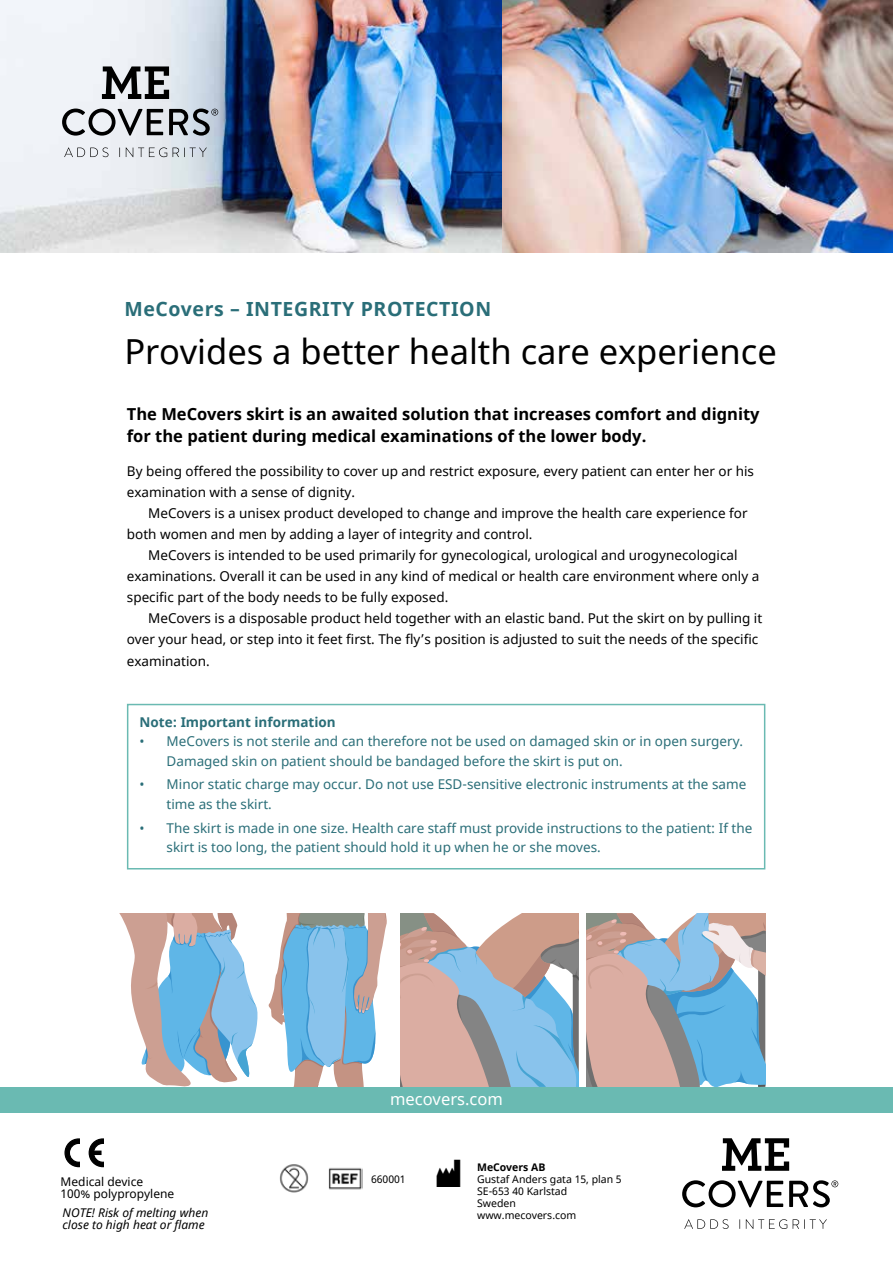
<style>
.page{position:relative;width:893px;height:1263px;background:#fff}
.page>*{position:absolute;margin:0;border:0;box-sizing:border-box;transform-origin:0 0}
.t1{font:36.3px "MDD EN980";color:#000}
.t2{font:34.5px "Noto Sans";color:#000}
.t3{font:700 19.5px "Noto Sans";letter-spacing:.03em;color:#2a6e78}
.t4{font:700 16.5px/22.5px "Noto Sans";color:#000}
.t5{font:16.5px "Noto Sans";color:#fff}
.t6{font:13.5px/21px "Noto Sans";color:#000}
.t7{font:13.5px/19.5px "Noto Sans";color:#2a6e78}
.t8{font:700 13.5px "Noto Sans";color:#2a6e78}
.t9{font:italic 12px/12px "Noto Sans";color:#000}
.t10{font:12px/12px "Noto Sans";color:#000}
.t11{font:10.5px/12px "Noto Sans";color:#000}
.t12{font:700 10.5px "Noto Sans";color:#000}
</style>
<div class="page">
<svg style="left:120px;top:914px;width:138px;height:173px"></svg>
<svg style="left:268px;top:914px;width:119px;height:173px"></svg>
<svg style="left:400px;top:914px;width:179px;height:173px;background:#b0aeb5"></svg>
<svg style="left:587px;top:914px;width:178px;height:173px;background:#a5afbc"></svg>
<div style="left:127px;top:704px;width:638px;height:165px;border:2px solid #6abab2"></div>
<svg style="left:722px;top:1138px;width:67px;height:33px"></svg>
<svg style="left:684px;top:1219px;width:45px;height:10px"></svg>
<svg style="left:746px;top:1219px;width:41px;height:10px"></svg>
<svg style="left:793px;top:1219px;width:34px;height:10px"></svg>
<svg style="left:682px;top:1180px;width:156px;height:27px"></svg>
<div style="left:0;top:1087px;width:893px;height:25px;background:#6abab2"></div>
<img style="left:328px;top:1167px;width:34px;height:23px">
<div style="left:65px;top:1139px;width:27px;height:27px;background:#000;border-radius:50%"></div>
<div style="left:64px;top:1138px;width:29px;height:29px;border:1px solid #000;border-radius:50%"></div>
<div style="left:69px;top:1143px;width:19px;height:19px;background:#fff;border-radius:50%"></div>
<div style="left:69px;top:1143px;width:20px;height:20px;border:1px solid #000;border-radius:50%"></div>
<div style="left:80px;top:1138px;width:13px;height:30px;background:#fff"></div>
<div style="left:89px;top:1139px;width:28px;height:27px;background:#000;border-radius:50%"></div>
<div style="left:89px;top:1138px;width:28px;height:29px;border:1px solid #000;border-radius:50%"></div>
<div style="left:94px;top:1143px;width:18px;height:19px;background:#fff;border-radius:50%"></div>
<div style="left:93px;top:1143px;width:20px;height:20px;border:1px solid #000;border-radius:50%"></div>
<div style="left:104px;top:1138px;width:14px;height:30px;background:#fff"></div>
<svg style="left:93px;top:1150px;width:9px;height:5px"></svg>
<img style="left:279px;top:1164px;width:30px;height:29px">
<img style="left:0;top:0;width:893px;height:252px">
<svg style="left:102px;top:66px;width:67px;height:33px;background:#747578"></svg>
<svg style="left:64px;top:147px;width:44px;height:10px"></svg>
<svg style="left:126px;top:147px;width:41px;height:10px"></svg>
<svg style="left:173px;top:148px;width:34px;height:9px"></svg>
<svg style="left:62px;top:109px;width:156px;height:27px;background:#989ba0"></svg>
<h3 class="t3" style="left:124px;top:295px;width:368px">MeCovers – INTEGRITY PROTECTION</h3>
<h2 class="t2" style="left:124px;top:328px;width:654px">Provides a better health care experience</h2>
<p class="t4" style="left:127px;top:403px;width:634px">The MeCovers skirt is an awaited solution that increases comfort and dignity for the patient during medical examinations of the lower body.</p>
<p class="t6" style="left:127px;top:461px;width:629px">By being offered the possibility to cover up and restrict exposure, every patient can enter her or his examination with a sense of dignity.</p>
<p class="t6" style="left:127px;top:503px;width:622px;text-indent:21px">MeCovers is a unisex product developed to change and improve the health care experience for both women and men by adding a layer of integrity and control.</p>
<p class="t6" style="left:127px;top:545px;width:634px;text-indent:21px">MeCovers is intended to be used primarily for gynecological, urological and urogynecological examinations. Overall it can be used in any kind of medical or health care environment where only a specific part of the body needs to be fully exposed.</p>
<p class="t6" style="left:127px;top:608px;width:637px;text-align:right">MeCovers is a disposable product held together with an elastic band. Put the skirt on by pulling it over your head, or step into it feet first. The fly’s position is adjusted to suit the needs of the specific</p>
<p class="t6" style="left:127px;top:651px;width:84px">examination.</p>
<p class="t8" style="left:140px;top:712px;width:198px">Note: Important information</p>
<p class="t7" style="left:167px;top:732px;width:578px;text-indent:-27px">• MeCovers is not sterile and can therefore not be used on damaged skin or in open surgery.<br>Damaged skin on patient should be bandaged before the skirt is put on.</p>
<p class="t7" style="left:167px;top:775px;width:581px;text-indent:-27px">• Minor static charge may occur. Do not use ESD-sensitive electronic instruments at the same time as the skirt.</p>
<p class="t7" style="left:167px;top:818px;width:587px;text-indent:-27px">• The skirt is made in one size. Health care staff must provide instructions to the patient: If the skirt is too long, the patient should hold it up when he or she moves.</p>
<p class="t10" style="left:61px;top:1175px;width:115px">Medical device<br>100% polypropylene</p>
<p class="t9" style="left:63px;top:1207px;width:147px">NOTE! Risk of melting when close to high heat or flame</p>
<p class="t5" style="left:390px;top:1087px;width:114px">mecovers.com</p>
<p class="t11" style="left:371px;top:1174px;width:36px">660001</p>
<h1 class="t1" style="left:437px;top:1159px;width:30px">M</h1>
<p class="t12" style="left:477px;top:1159px;width:70px">MeCovers AB</p>
<p class="t11" style="left:477px;top:1173px;width:146px">Gustaf Anders gata 15, plan 5<br>SE-653 40 Karlstad<br>Sweden<br>www.mecovers.com</p>
</div>
